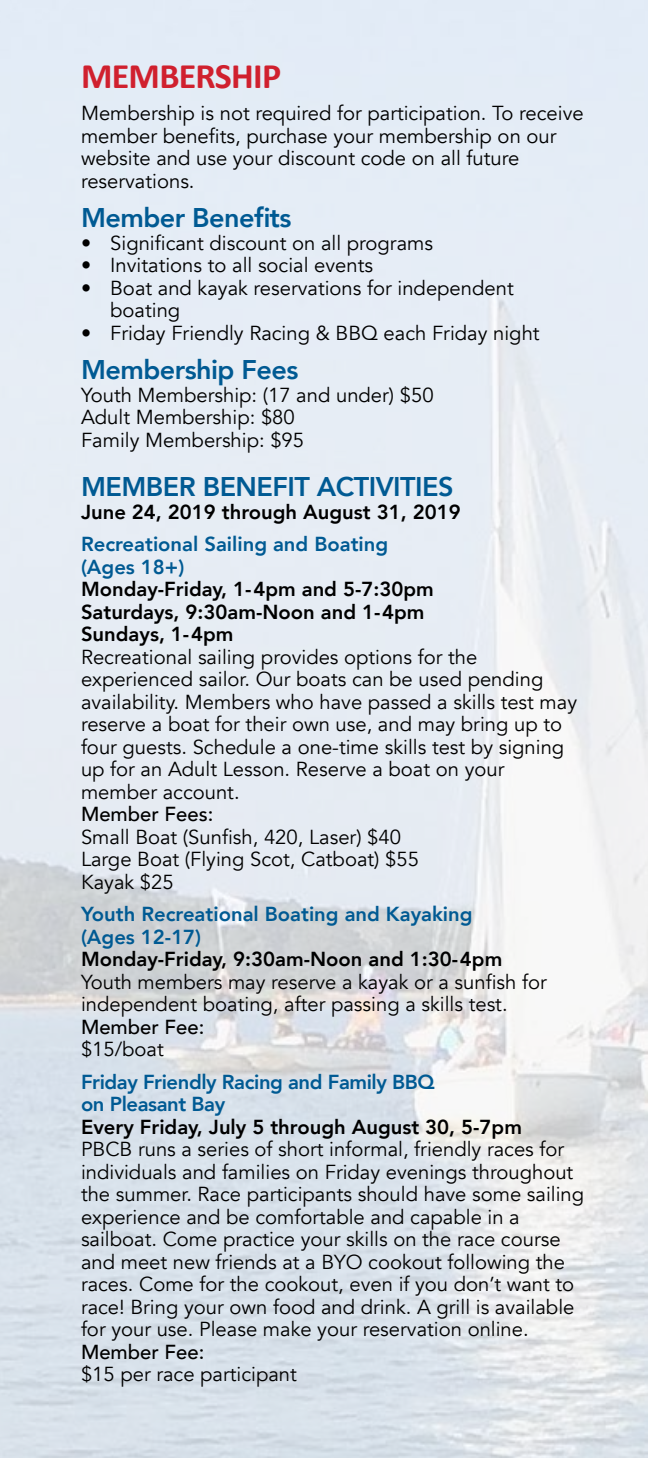
<style>
.page{position:relative;width:648px;height:1458px;background:#fff}
.page>*{position:absolute;margin:0;border:0;box-sizing:border-box;transform-origin:0 0}
.t1{font:700 36px "Calibri";letter-spacing:-.02em;color:#d0202e}
.t2{font:800 27px "Avenir";letter-spacing:-.02em;color:#005a93}
.t3{font:20.25px/22.5px "Avenir";color:#000}
.t4{font:800 20.25px/22.5px "Avenir";color:#000}
.t5{font:800 20.25px/22.5px "Avenir";color:#005a93}
.t6{font:800 20.25px/22.5px "Avenir";letter-spacing:-.02em;color:#005a93}
.t7{font:500 20.25px "Avenir";color:#000}
</style>
<div class="page">
<h1 class="t1" style="left:81px;top:53px;width:202px">MEMBERSHIP</h1>
<p class="t3" style="left:81px;top:103px;width:504px">Membership is not required for participation. To receive member benefits, purchase your membership on our website and use your discount code on all future reservations.</p>
<h2 class="t2" style="left:81px;top:197px;width:212px">Member Benefits</h2>
<p class="t3" style="left:81px;top:232px;width:354px">• Significant discount on all programs</p>
<p class="t3" style="left:81px;top:254px;width:294px">• Invitations to all social events</p>
<p class="t3" style="left:110px;top:277px;width:405px;text-indent:-29px">• Boat and kayak reservations for independent boating</p>
<p class="t3" style="left:81px;top:322px;width:460px">• Friday Friendly Racing &amp; BBQ each Friday night</p>
<h2 class="t2" style="left:81px;top:349px;width:219px">Membership Fees</h2>
<p class="t3" style="left:81px;top:384px;width:354px">Youth Membership: (17 and under) $50<br>Adult Membership: $80<br>Family Membership: $95</p>
<h2 class="t2" style="left:81px;top:466px;width:374px">MEMBER BENEFIT ACTIVITIES</h2>
<p class="t4" style="left:81px;top:500px;width:381px">June 24, 2019 through August 31, 2019</p>
<p class="t5" style="left:81px;top:533px;width:309px">Recreational Sailing and Boating (Ages 18+)</p>
<p class="t4" style="left:81px;top:578px;width:354px">Monday-Friday, 1-4pm and 5-7:30pm<br>Saturdays, 9:30am-Noon and 1-4pm<br>Sundays, 1-4pm</p>
<p class="t3" style="left:81px;top:646px;width:498px">Recreational sailing provides options for the experienced sailor. Our boats can be used pending availability. Members who have passed a skills test may reserve a boat for their own use, and may bring up to four guests. Schedule a one-time skills test by signing up for an Adult Lesson. Reserve a boat on your member account.</p>
<p class="t7" style="left:81px;top:797px;width:134px">Member Fees:</p>
<p class="t3" style="left:81px;top:826px;width:339px">Small Boat (Sunfish, 420, Laser) $40<br>Large Boat (Flying Scot, Catboat) $55<br>Kayak $25</p>
<p class="t5" style="left:81px;top:903px;width:393px">Youth Recreational Boating and Kayaking (Ages 12-17)</p>
<p class="t4" style="left:81px;top:948px;width:423px">Monday-Friday, 9:30am-Noon and 1:30-4pm</p>
<p class="t3" style="left:81px;top:971px;width:467px">Youth members may reserve a kayak or a sunfish for independent boating, after passing a skills test.</p>
<p class="t7" style="left:81px;top:1009px;width:125px">Member Fee:</p>
<p class="t3" style="left:81px;top:1038px;width:84px">$15/boat</p>
<p class="t6" style="left:81px;top:1071px;width:355px">Friday Friendly Racing and Family BBQ on Pleasant Bay</p>
<p class="t4" style="left:81px;top:1116px;width:442px">Every Friday, July 5 through August 30, 5-7pm</p>
<p class="t3" style="left:81px;top:1139px;width:505px">PBCB runs a series of short informal, friendly races for individuals and families on Friday evenings throughout the summer. Race participants should have some sailing experience and be comfortable and capable in a sailboat. Come practice your skills on the race course and meet new friends at a BYO cookout following the races. Come for the cookout, even if you don’t want to race! Bring your own food and drink. A grill is available for your use. Please make your reservation online.</p>
<p class="t7" style="left:81px;top:1334px;width:125px">Member Fee:</p>
<p class="t3" style="left:81px;top:1364px;width:217px">$15 per race participant</p>
</div>
